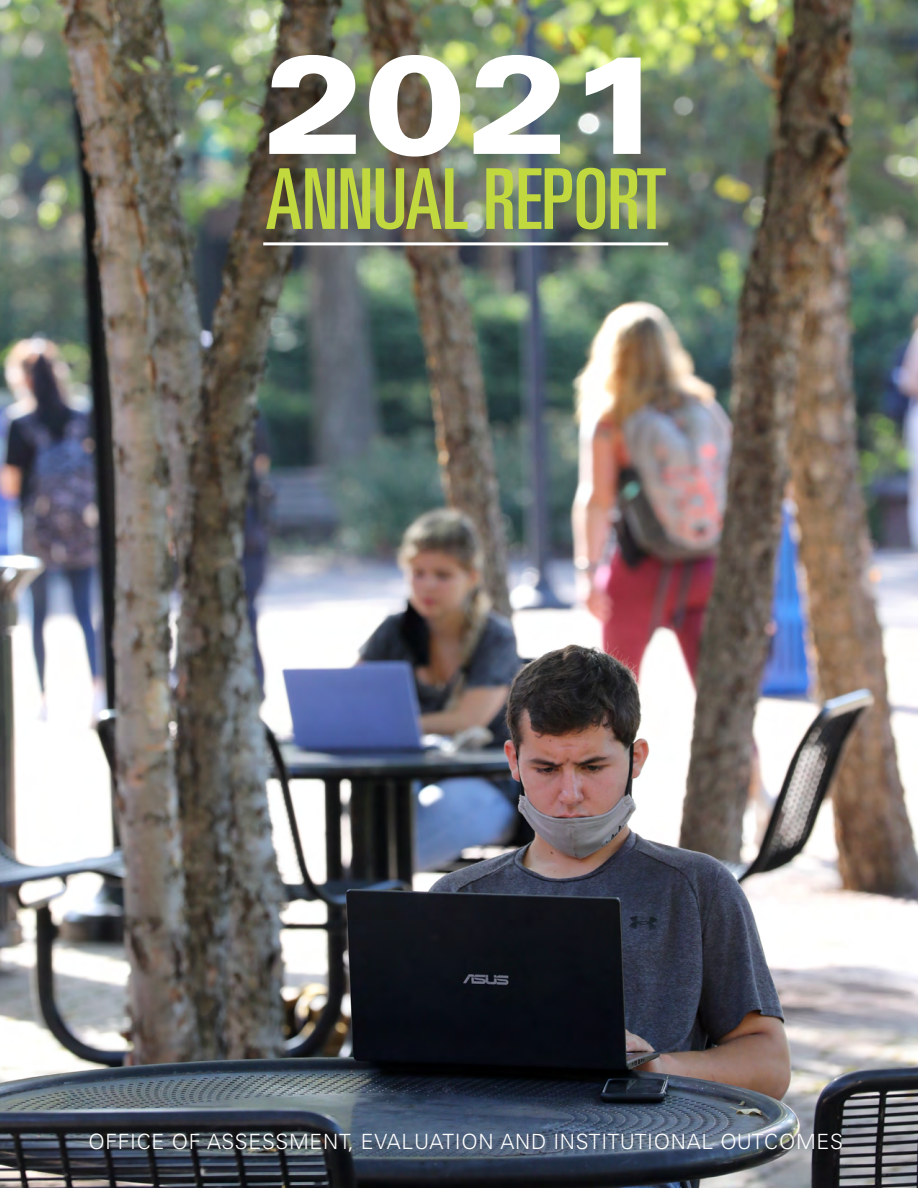
<style>
.page{position:relative;width:918px;height:1188px;background:#fff}
.page>*{position:absolute;margin:0;border:0;box-sizing:border-box;transform-origin:0 0}
.t1{font:900 expanded 138px "Univers LT Std";color:#fff}
.t2{font:ultra-condensed 84px "Univers LT Std";letter-spacing:-.005em;color:#c2d83f}
.t3{font:300 21px "Univers LT Std";letter-spacing:.035em;color:#fff}
</style>
<div class="page">
<img style="left:0;top:0;width:918px;height:1188px">
<hr style="left:263px;top:242px;width:405px;height:3px;background:#fff">
<h1 class="t1" style="left:262px;top:24px;width:410px">2021</h1>
<h2 class="t2" style="left:265px;top:151px;width:403px">ANNUAL REPORT</h2>
<p class="t3" style="left:88px;top:1129px;width:756px">OFFICE OF ASSESSMENT, EVALUATION AND INSTITUTIONAL OUTCOMES</p>
</div>
